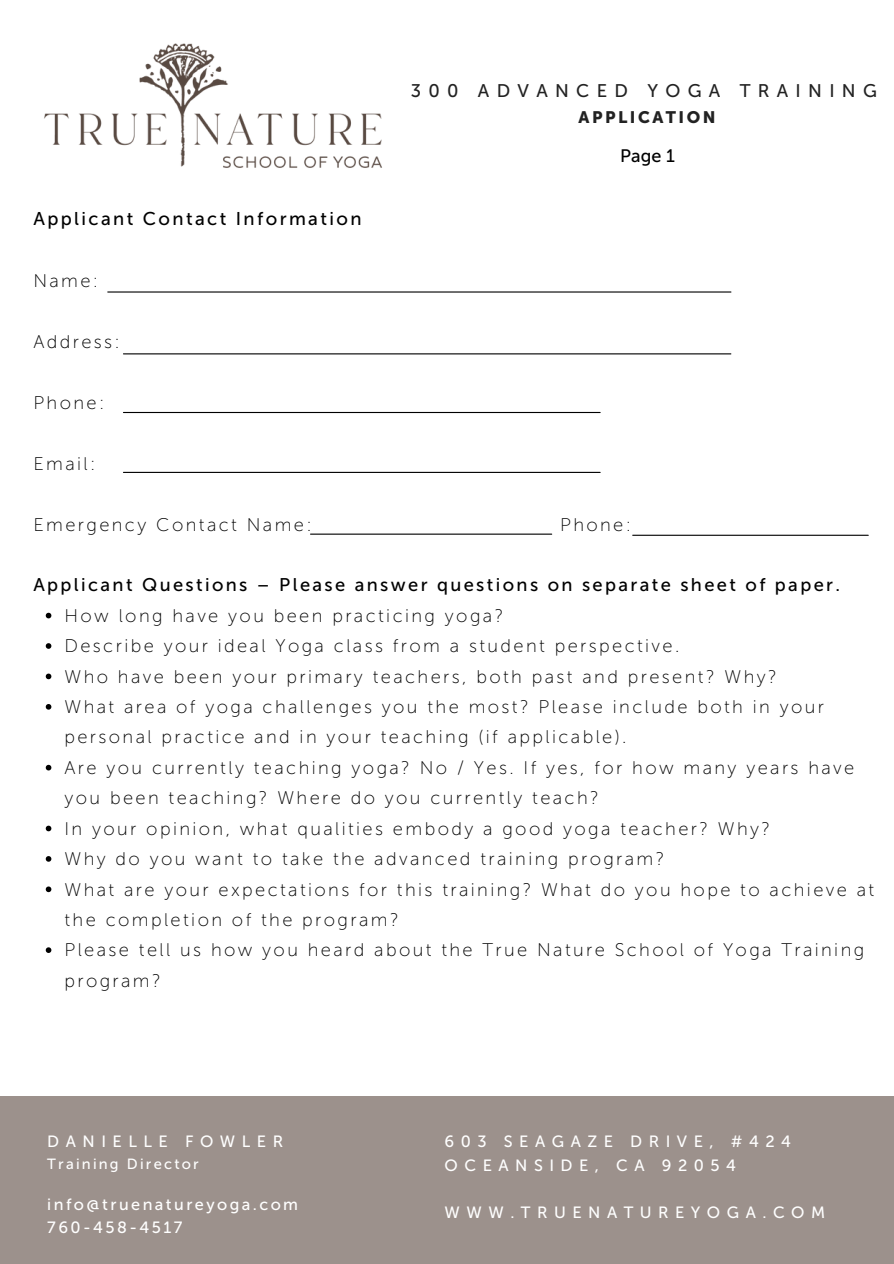
<style>
.page{position:relative;width:894px;height:1264px;background:#fff}
.page>*{position:absolute;margin:0;border:0;box-sizing:border-box;transform-origin:0 0}
.t1{font:18.45px "Museo Sans 500";letter-spacing:.13em;color:#000}
.t2{font:18.3px/30.5px "Museo Sans 100";letter-spacing:.13em;color:#000}
.t3{font:18.3px "Museo Sans 500";letter-spacing:.13em;color:#000}
.t4{font:18.3px "Museo Sans 500";letter-spacing:.4em;color:#222}
.t5{font:18px "Museo Sans 500";color:#000}
.t6{font:16.5px "Museo Sans 900";letter-spacing:.15em;color:#222}
.t7{font:16.2px "Museo Sans 500";letter-spacing:.4em;color:#fff}
.t8{font:16.2px "Museo Sans 500";letter-spacing:.15em;color:#fff}
.t9{font:14.7px "Museo Sans 500";letter-spacing:.15em;color:#fff}
</style>
<div class="page">
<div style="left:0;top:1096px;width:893px;height:167px;background:#9c918c"></div>
<svg style="left:46px;top:612px;width:5px;height:6px"></svg>
<svg style="left:46px;top:643px;width:5px;height:5px"></svg>
<svg style="left:46px;top:673px;width:5px;height:6px"></svg>
<svg style="left:46px;top:704px;width:5px;height:5px"></svg>
<svg style="left:46px;top:764px;width:5px;height:6px"></svg>
<svg style="left:46px;top:825px;width:5px;height:6px"></svg>
<svg style="left:46px;top:856px;width:5px;height:5px"></svg>
<svg style="left:46px;top:886px;width:5px;height:6px"></svg>
<svg style="left:46px;top:947px;width:5px;height:6px"></svg>
<img style="left:44px;top:43px;width:338px;height:125px">
<hr style="left:108px;top:291px;width:622px;height:1px;background:#000">
<hr style="left:123px;top:353px;width:607px;height:1px;background:#000">
<hr style="left:632px;top:534px;width:236px;height:2px;background:#000">
<hr style="left:123px;top:412px;width:477px;height:1px;background:#000">
<hr style="left:123px;top:472px;width:477px;height:1px;background:#000">
<hr style="left:310px;top:533px;width:241px;height:1px;background:#000">
<p class="t4" style="left:410px;top:80px;width:467px">300 ADVANCED YOGA TRAINING</p>
<p class="t6" style="left:578px;top:107px;width:138px">APPLICATION</p>
<p class="t1" style="left:33px;top:208px;width:329px">Applicant Contact Information</p>
<p class="t2" style="left:33px;top:266px;width:66px">Name:</p>
<p class="t2" style="left:33px;top:326px;width:88px">Address:</p>
<p class="t2" style="left:33px;top:387px;width:72px">Phone:</p>
<p class="t2" style="left:33px;top:448px;width:64px">Email:</p>
<p class="t5" style="left:620px;top:145px;width:56px">Page 1</p>
<p class="t2" style="left:33px;top:509px;width:280px">Emergency Contact Name:</p>
<p class="t2" style="left:560px;top:509px;width:72px">Phone:</p>
<p class="t3" style="left:33px;top:574px;width:808px">Applicant Questions – Please answer questions on separate sheet of paper.</p>
<p class="t2" style="left:64px;top:600px;width:440px">How long have you been practicing yoga?</p>
<p class="t2" style="left:64px;top:630px;width:616px">Describe your ideal Yoga class from a student perspective.</p>
<p class="t2" style="left:64px;top:661px;width:713px">Who have been your primary teachers, both past and present? Why?</p>
<p class="t2" style="left:64px;top:691px;width:760px">What area of yoga challenges you the most? Please include both in your personal practice and in your teaching (if applicable).</p>
<p class="t2" style="left:64px;top:752px;width:791px">Are you currently teaching yoga? No / Yes. If yes, for how many years have you been teaching? Where do you currently teach?</p>
<p class="t2" style="left:64px;top:813px;width:707px">In your opinion, what qualities embody a good yoga teacher? Why?</p>
<p class="t2" style="left:64px;top:843px;width:601px">Why do you want to take the advanced training program?</p>
<p class="t2" style="left:64px;top:874px;width:811px">What are your expectations for this training? What do you hope to achieve at the completion of the program?</p>
<p class="t2" style="left:64px;top:934px;width:801px">Please tell us how you heard about the True Nature School of Yoga Training program?</p>
<p class="t7" style="left:47px;top:1131px;width:237px">DANIELLE FOWLER</p>
<p class="t9" style="left:47px;top:1155px;width:153px">Training Director</p>
<p class="t8" style="left:47px;top:1194px;width:252px">info@truenatureyoga.com</p>
<p class="t8" style="left:47px;top:1218px;width:136px">760-458-4517</p>
<p class="t7" style="left:444px;top:1131px;width:348px">603 SEAGAZE DRIVE, #424</p>
<p class="t7" style="left:444px;top:1155px;width:293px">OCEANSIDE, CA 92054</p>
<p class="t7" style="left:444px;top:1202px;width:382px">WWW.TRUENATUREYOGA.COM</p>
</div>
